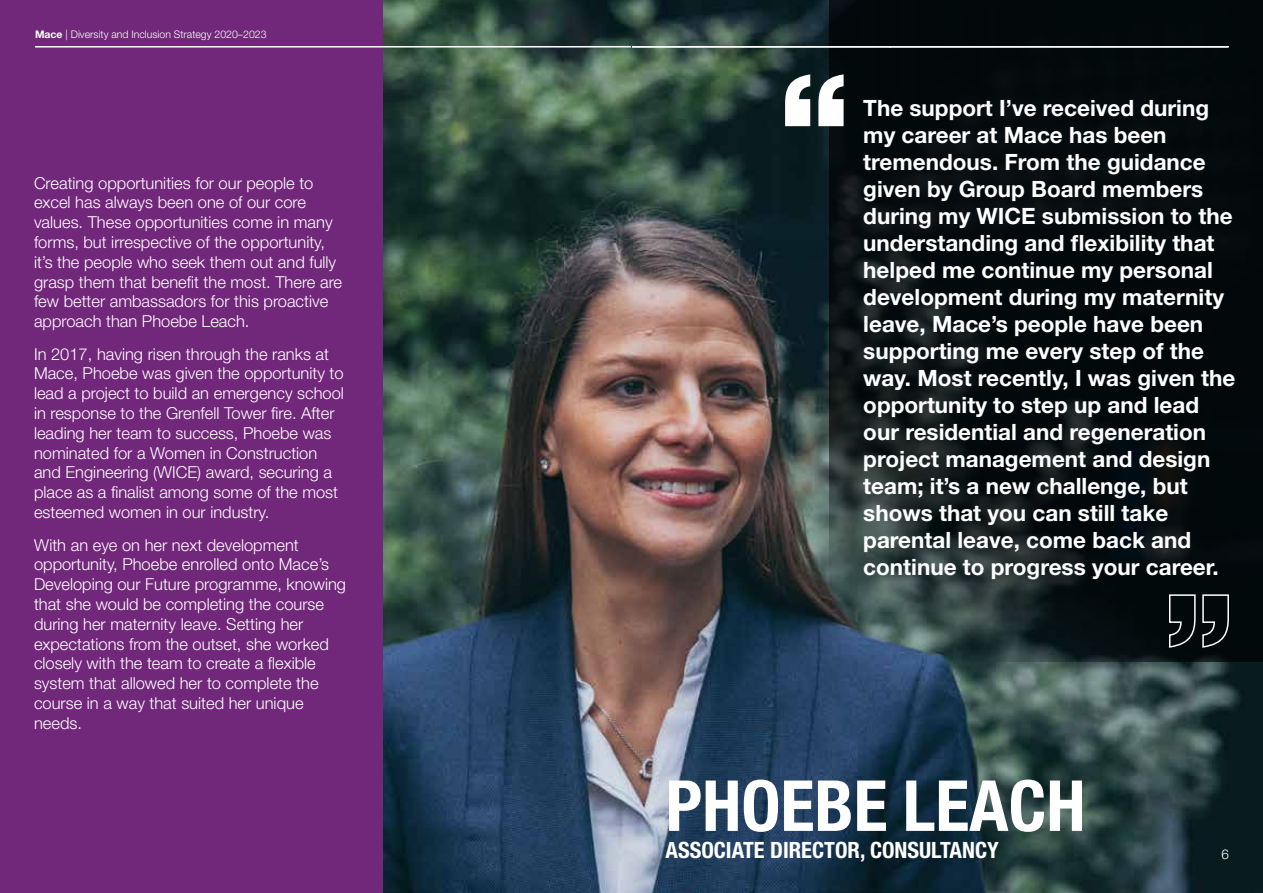
<style>
.page{position:relative;width:1263px;height:893px;background:#fff}
.page>*{position:absolute;margin:0;border:0;box-sizing:border-box;transform-origin:0 0}
.t1{font:700 condensed 70.5px "Helvetica Neue LT Std";color:#fff}
.t2{font:700 22.5px/27px "Helvetica Neue LT Std";color:#fff}
.t3{font:700 condensed 22.5px "Helvetica Neue LT Std";color:#fff}
.t4{font:300 16.5px/19.8px "Helvetica Neue LT Std";color:#fff}
.t5{font:300 13.5px "Helvetica Neue LT Std";color:#fff}
.t6{font:300 10.5px "Helvetica Neue LT Std";color:#fff}
.s1{font-weight:700}
</style>
<div class="page">
<img style="left:383px;top:0;width:880px;height:893px">
<div style="left:0;top:0;width:383px;height:893px;background:#71277a"></div>
<svg style="left:830px;top:0;width:433px;height:661px;background:#0b1315"></svg>
<svg style="left:785px;top:74px;width:58px;height:52px"></svg>
<svg style="left:1168px;top:594px;width:62px;height:55px;background:#252b2c"></svg>
<hr style="left:889px;top:46px;width:340px;height:2px;background:#fff">
<hr style="left:632px;top:46px;width:596px;height:2px;background:#fff">
<hr style="left:35px;top:46px;width:596px;height:2px;background:#fff">
<p class="t6" style="left:35px;top:28px;width:233px"><span class="s1">Mace</span> | Diversity and Inclusion Strategy 2020–2023</p>
<p class="t4" style="left:34px;top:172px;width:310px">Creating opportunities for our people to excel has always been one of our core values. These opportunities come in many forms, but irrespective of the opportunity, it’s the people who seek them out and fully grasp them that benefit the most. There are few better ambassadors for this proactive approach than Phoebe Leach.</p>
<p class="t4" style="left:34px;top:344px;width:311px">In 2017, having risen through the ranks at Mace, Phoebe was given the opportunity to lead a project to build an emergency school in response to the Grenfell Tower fire. After leading her team to success, Phoebe was nominated for a Women in Construction and Engineering (WICE) award, securing a place as a finalist among some of the most esteemed women in our industry.</p>
<p class="t4" style="left:34px;top:534px;width:314px">With an eye on her next development opportunity, Phoebe enrolled onto Mace’s Developing our Future programme, knowing that she would be completing the course during her maternity leave. Setting her expectations from the outset, she worked closely with the team to create a flexible system that allowed her to complete the course in a way that suited her unique needs.</p>
<p class="t2" style="left:863px;top:94px;width:374px">The support I’ve received during my career at Mace has been tremendous. From the guidance given by Group Board members during my WICE submission to the understanding and flexibility that helped me continue my personal development during my maternity leave, Mace’s people have been supporting me every step of the way. Most recently, I was given the opportunity to step up and lead our residential and regeneration project management and design team; it’s a new challenge, but shows that you can still take parental leave, come back and continue to progress your career.</p>
<h1 class="t1" style="left:665px;top:763px;width:421px">PHOEBE LEACH</h1>
<h2 class="t3" style="left:665px;top:836px;width:335px">ASSOCIATE DIRECTOR, CONSULTANCY</h2>
<p class="t5" style="left:1221px;top:846px;width:9px">6</p>
</div>
